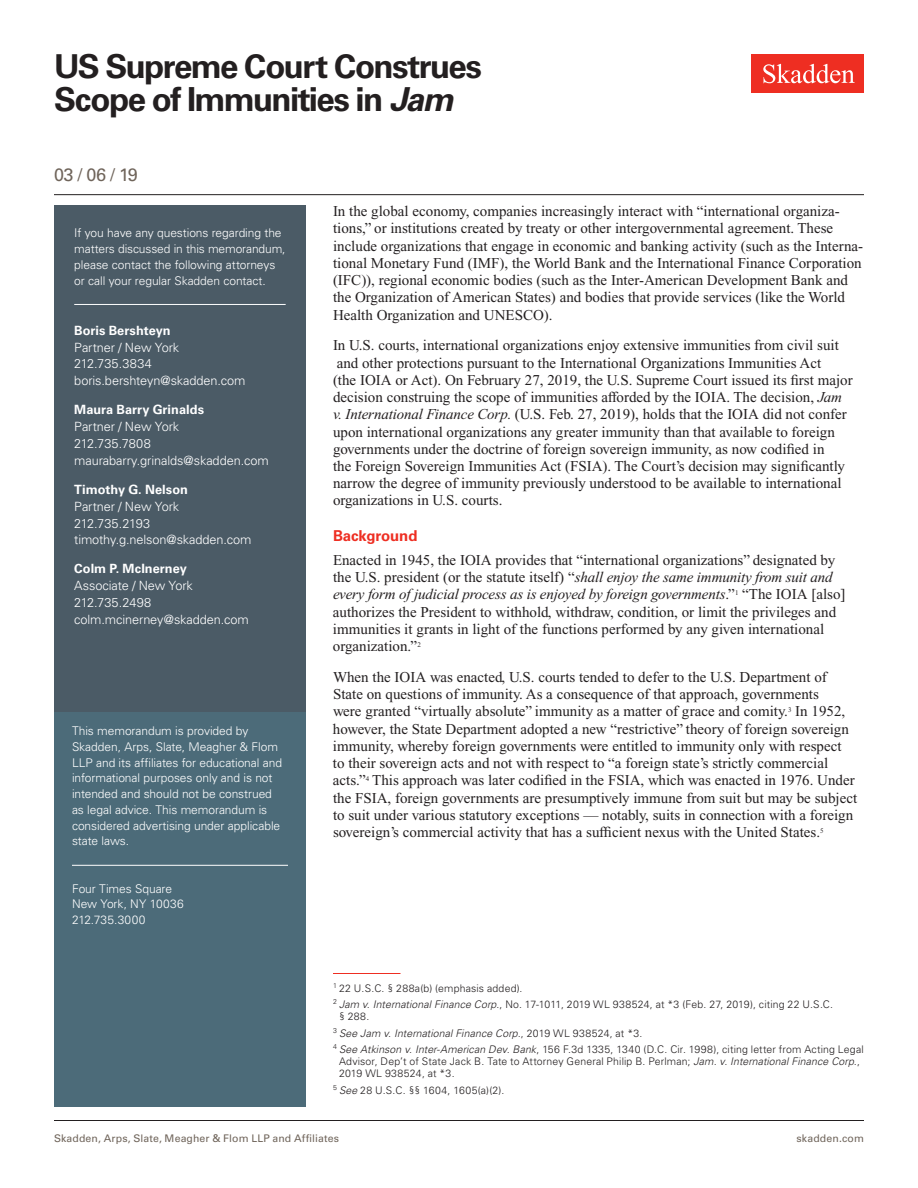
<style>
.page{position:relative;width:918px;height:1188px;background:#fff}
.page>*{position:absolute;margin:0;border:0;box-sizing:border-box;transform-origin:0 0}
.t1{font:700 33px/33px "Univers LT Std";letter-spacing:-.05em;color:#231f20}
.t2{font:18px "Univers LT Std";color:#6f645a}
.t3{font:15px/17.2px "Times New Roman PS Std";color:#231f20}
.t4{font:700 15px "Univers LT Std";letter-spacing:-.01em;color:#ee2e22}
.t5{font:300 12.75px/17px "Univers LT Std";letter-spacing:-.005em;color:#fff}
.t6{font:700 12.75px "Univers LT Std";letter-spacing:.005em;color:#fff}
.t7{font:300 12px/15.8px "Univers LT Std";letter-spacing:-.005em;color:#fff}
.t8{font:300 10.5px/16.5px "Univers LT Std";letter-spacing:.015em;color:#231f20}
.t9{font:10.5px "Univers LT Std";letter-spacing:.01em;color:#6f645a}
.t10{font:300 10.5px "Univers LT Std";letter-spacing:.045em;color:#231f20}
.s1{font-style:italic}
</style>
<div class="page">
<div style="left:752px;top:54px;width:112px;height:39px;background:#ee2e22"></div>
<svg style="left:763px;top:64px;width:92px;height:19px"></svg>
<hr style="left:54px;top:1120px;width:810px;height:1px;background:#231f20">
<hr style="left:54px;top:194px;width:810px;height:1px;background:#231f20">
<div style="left:54px;top:708px;width:252px;height:399px;background:#4c6b79"></div>
<hr style="left:72px;top:865px;width:216px;height:1px;background:#fff">
<hr style="left:333px;top:973px;width:68px;height:1px;background:#ee2e22">
<div style="left:54px;top:206px;width:252px;height:506px;background:#4b5b66"></div>
<hr style="left:74px;top:304px;width:212px;height:1px;background:#fff">
<h1 class="t1" style="left:54px;top:50px;width:430px">US Supreme Court Construes<br>Scope of Immunities in <span class="s1">Jam</span></h1>
<p class="t2" style="left:54px;top:164px;width:85px">03 / 06 / 19</p>
<p class="t7" style="left:74px;top:225px;width:213px">If you have any questions regarding the matters discussed in this memorandum, please contact the following attorneys or call your regular Skadden contact.</p>
<p class="t7" style="left:72px;top:226px;width:188px">If you have any questions regarding the matter di cussed in this<br>m morandum, please contact the attorne s list d on the last page or</p>
<p class="t6" style="left:74px;top:323px;width:98px">Boris Bershteyn</p>
<p class="t5" style="left:74px;top:339px;width:173px">Partner / New York<br>212.735.3834 boris.bershteyn@skadden.com</p>
<p class="t6" style="left:74px;top:402px;width:131px">Maura Barry Grinalds</p>
<p class="t5" style="left:74px;top:418px;width:196px">Partner / New York<br>212.735.7808 maurabarry.grinalds@skadden.com</p>
<p class="t6" style="left:74px;top:482px;width:115px">Timothy G. Nelson</p>
<p class="t5" style="left:74px;top:498px;width:179px">Partner / New York<br>212.735.2193 timothy.g.nelson@skadden.com</p>
<p class="t6" style="left:74px;top:561px;width:114px">Colm P. McInerney</p>
<p class="t5" style="left:74px;top:577px;width:176px">Associate / New York<br>212.735.2498 colm.mcinerney@skadden.com</p>
<p class="t7" style="left:72px;top:723px;width:212px">This memorandum is provided by Skadden, Arps, Slate, Meagher &amp; Flom LLP and its affiliates for educational and informational purposes only and is not intended and should not be construed as legal advice. This memorandum is considered advertising under applicable state laws.</p>
<p class="t7" style="left:72px;top:881px;width:113px">Four Times Square<br>New York, NY 10036<br>212.735.3000</p>
<p class="t3" style="left:333px;top:202px;width:532px">In the global economy, companies increasingly interact with “international organiza&shy;tions,” or institutions created by treaty or other intergovernmental agreement. These include organizations that engage in economic and banking activity (such as the Interna&shy;tional Monetary Fund (IMF), the World Bank and the International Finance Corporation (IFC)), regional economic bodies (such as the Inter-American Development Bank and the Organization of American States) and bodies that provide services (like the World Health Organization and UNESCO).</p>
<p class="t3" style="left:333px;top:337px;width:521px">In U.S. courts, international organizations enjoy extensive immunities from civil suit and other protections pursuant to the International Organizations Immunities Act<br>(the IOIA or Act). On February 27, 2019, the U.S. Supreme Court issued its first major decision construing the scope of immunities afforded by the IOIA. The decision, <span class="s1">Jam v. International Finance Corp.</span> (U.S. Feb. 27, 2019), holds that the IOIA did not confer upon international organizations any greater immunity than that available to foreign governments under the doctrine of foreign sovereign immunity, as now codified in<br>the Foreign Sovereign Immunities Act (FSIA). The Court’s decision may significantly narrow the degree of immunity previously understood to be available to international organizations in U.S. courts.</p>
<p class="t4" style="left:333px;top:527px;width:86px">Background</p>
<p class="t3" style="left:333px;top:551px;width:514px">Enacted in 1945, the IOIA provides that “international organizations” designated by the U.S. president (or the statute itself) “<span class="s1">shall enjoy the same immunity from suit and every form of judicial process as is enjoyed by foreign governments</span>.”<sup>1</sup> “The IOIA [also] authorizes the President to withhold, withdraw, condition, or limit the privileges and immunities it grants in light of the functions performed by any given international organization.”<sup>2</sup></p>
<p class="t3" style="left:333px;top:668px;width:526px">When the IOIA was enacted, U.S. courts tended to defer to the U.S. Department of State on questions of immunity. As a consequence of that approach, governments<br>were granted “virtually absolute” immunity as a matter of grace and comity.<sup>3</sup> In 1952, however, the State Department adopted a new “restrictive” theory of foreign sovereign immunity, whereby foreign governments were entitled to immunity only with respect<br>to their sovereign acts and not with respect to “a foreign state’s strictly commercial acts.”<sup>4</sup> This approach was later codified in the FSIA, which was enacted in 1976. Under the FSIA, foreign governments are presumptively immune from suit but may be subject to suit under various statutory exceptions — notably, suits in connection with a foreign sovereign’s commercial activity that has a sufficient nexus with the United States.<sup>5</sup></p>
<p class="t8" style="left:333px;top:980px;width:502px"><sup>1</sup> 22 U.S.C. § 288a(b) (emphasis added).<br><sup>2</sup> <span class="s1">Jam v. International Finance Corp</span>., No. 17-1011, 2019 WL 938524, at *3 (Feb. 27, 2019), citing 22 U.S.C.</p>
<p class="t8" style="left:333px;top:1008px;width:532px;text-indent:6px">§ 288.<br><sup>3</sup> <span class="s1">See Jam v. International Finance Corp.</span>, 2019 WL 938524, at *3.<br><sup>4</sup> <span class="s1">See Atkinson v. Inter-American Dev. Bank</span>, 156 F.3d 1335, 1340 (D.C. Cir. 1998), citing letter from Acting Legal</p>
<p class="t8" style="left:339px;top:1055px;width:522px;line-height:12px">Advisor, Dep’t of State Jack B. Tate to Attorney General Philip B. Perlman; <span class="s1">Jam. v. International Finance Corp.</span>,<br>2019 WL 938524, at *3.</p>
<p class="t10" style="left:333px;top:1083px;width:173px"><sup>5</sup> <span class="s1">See</span> 28 U.S.C. §§ 1604, 1605(a)(2).</p>
<p class="t9" style="left:54px;top:1132px;width:287px">Skadden, Arps, Slate, Meagher &amp; Flom LLP and Affiliates</p>
<p class="t9" style="left:797px;top:1132px;width:69px">skadden.com</p>
</div>
